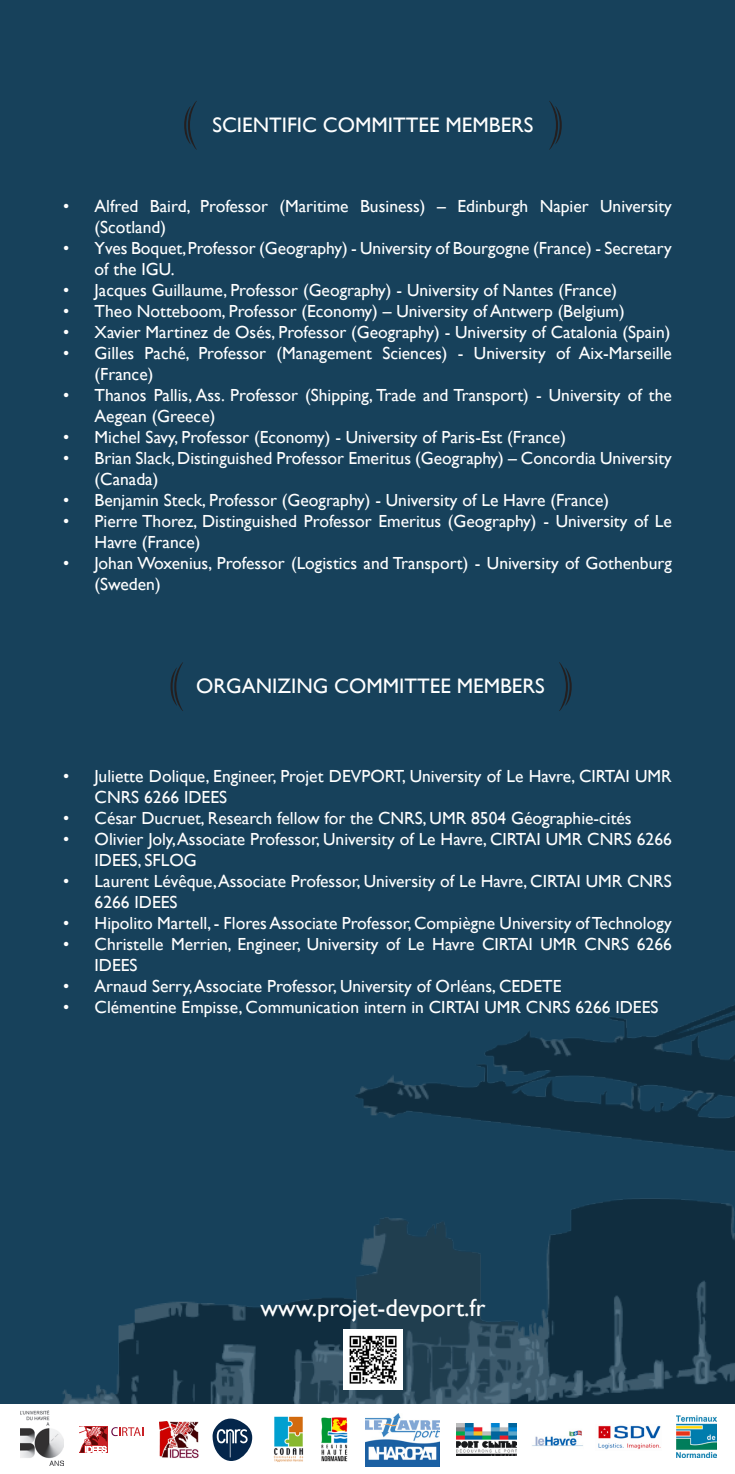
<style>
.page{position:relative;width:735px;height:1474px;background:#fff}
.page>*{position:absolute;margin:0;border:0;box-sizing:border-box;transform-origin:0 0}
.t1{font:52.5px "Colonna";color:#231f20}
.t2{font:24.5px "Gill Sans";color:#fff}
.t3{font:21px "Gill Sans";color:#fff}
.t4{font:17.5px/21px "Gill Sans";color:#fff}
</style>
<div class="page">
<div style="left:0;top:0;width:734px;height:1473px;background:#17415b"></div>
<img style="left:62px;top:1006px;width:672px;height:397px">
<img style="left:343px;top:1329px;width:59px;height:60px">
<div style="left:0;top:1403px;width:734px;height:70px;background:#fff"></div>
<img style="left:273px;top:1416px;width:31px;height:46px">
<img style="left:321px;top:1417px;width:27px;height:45px">
<img style="left:598px;top:1425px;width:62px;height:25px">
<img style="left:676px;top:1415px;width:39px;height:42px">
<svg style="left:212px;top:1418px;width:40px;height:42px"></svg>
<img style="left:532px;top:1430px;width:51px;height:16px">
<svg style="left:79px;top:1426px;width:64px;height:26px"></svg>
<img style="left:456px;top:1423px;width:59px;height:32px">
<img style="left:160px;top:1421px;width:39px;height:37px">
<img style="left:20px;top:1410px;width:44px;height:55px">
<img style="left:365px;top:1413px;width:74px;height:53px">
<p class="t1" style="left:182px;top:84px;width:16px">(</p>
<p class="t3" style="left:212px;top:113px;width:322px">SCIENTIFIC COMMITTEE MEMBERS</p>
<p class="t4" style="left:94px;top:196px;width:578px;text-indent:-32px">• Alfred Baird, Professor (Maritime Business) – Edinburgh Napier University (Scotland)</p>
<p class="t4" style="left:94px;top:238px;width:578px;text-indent:-32px">• Yves Boquet, Professor (Geography) - University of Bourgogne (France) - Secretary of the IGU.</p>
<p class="t4" style="left:63px;top:280px;width:555px">• Jacques Guillaume, Professor (Geography) - University of Nantes (France)</p>
<p class="t4" style="left:63px;top:301px;width:562px">• Theo Notteboom, Professor (Economy) – University of Antwerp (Belgium)</p>
<p class="t4" style="left:63px;top:322px;width:608px">• Xavier Martinez de Osés, Professor (Geography) - University of Catalonia (Spain)</p>
<p class="t4" style="left:94px;top:343px;width:578px;text-indent:-32px">• Gilles Paché, Professor (Management Sciences) - University of Aix-Marseille (France)</p>
<p class="t4" style="left:94px;top:385px;width:578px;text-indent:-32px">• Thanos Pallis, Ass. Professor (Shipping, Trade and Transport) - University of the<br>Aegean (Greece)</p>
<p class="t4" style="left:63px;top:427px;width:504px">• Michel Savy, Professor (Economy) - University of Paris-Est (France)</p>
<p class="t4" style="left:94px;top:448px;width:578px;text-indent:-32px">• Brian Slack, Distinguished Professor Emeritus (Geography) – Concordia University (Canada)</p>
<p class="t4" style="left:63px;top:490px;width:547px">• Benjamin Steck, Professor (Geography) - University of Le Havre (France)</p>
<p class="t4" style="left:94px;top:511px;width:578px;text-indent:-32px">• Pierre Thorez, Distinguished Professor Emeritus (Geography) - University of Le<br>Havre (France)</p>
<p class="t4" style="left:94px;top:553px;width:578px;text-indent:-32px">• Johan Woxenius, Professor (Logistics and Transport) - University of Gothenburg (Sweden)</p>
<p class="t1" style="left:169px;top:645px;width:16px">(</p>
<p class="t3" style="left:196px;top:673px;width:350px">ORGANIZING COMMITTEE MEMBERS</p>
<p class="t4" style="left:94px;top:766px;width:578px;text-indent:-32px">• Juliette Dolique, Engineer, Projet DEVPORT, University of Le Havre, CIRTAI UMR<br>CNRS 6266 IDEES</p>
<p class="t4" style="left:63px;top:808px;width:570px">• César Ducruet, Research fellow for the CNRS, UMR 8504 Géographie-cités</p>
<p class="t4" style="left:94px;top:829px;width:578px;text-indent:-32px">• Olivier Joly, Associate Professor, University of Le Havre, CIRTAI UMR CNRS 6266<br>IDEES, SFLOG</p>
<p class="t4" style="left:94px;top:871px;width:578px;text-indent:-32px">• Laurent Lévêque, Associate Professor, University of Le Havre, CIRTAI UMR CNRS<br>6266 IDEES</p>
<p class="t4" style="left:63px;top:913px;width:610px">• Hipolito Martell, - Flores Associate Professor, Compiègne University of Technology</p>
<p class="t4" style="left:94px;top:934px;width:578px;text-indent:-32px">• Christelle Merrien, Engineer, University of Le Havre CIRTAI UMR CNRS 6266<br>IDEES</p>
<p class="t4" style="left:63px;top:976px;width:499px">• Arnaud Serry, Associate Professor, University of Orléans, CEDETE</p>
<p class="t4" style="left:63px;top:997px;width:596px">• Clémentine Empisse, Communication intern in CIRTAI UMR CNRS 6266 IDEES</p>
<p class="t2" style="left:260px;top:1293px;width:226px">www.projet-devport.fr</p>
</div>
